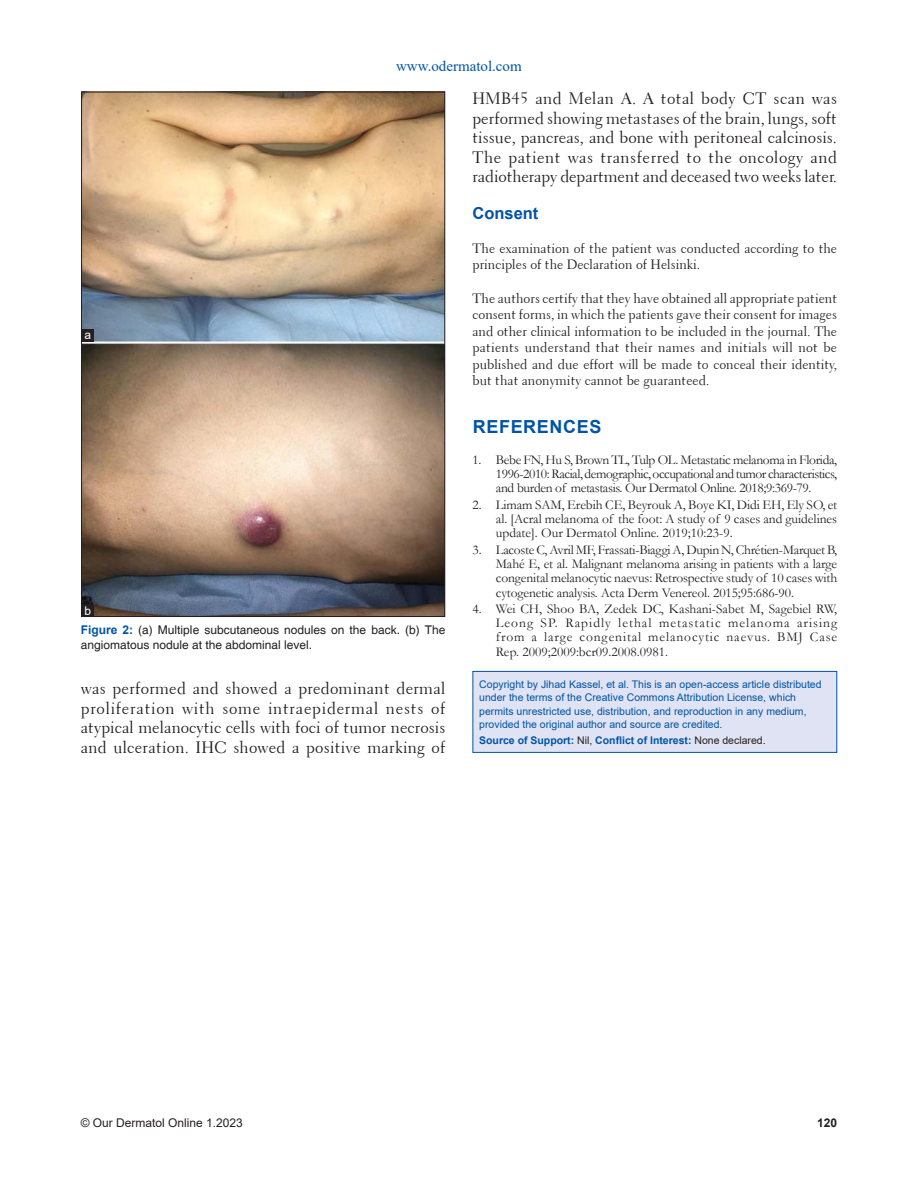
<style>
.page{position:relative;width:918px;height:1188px;background:#fff}
.page>*{position:absolute;margin:0;border:0;box-sizing:border-box;transform-origin:0 0}
.t1{font:700 18px "Arial";letter-spacing:.035em;color:#0054a6}
.t2{font:16.5px/19.5px "Transitional 521 BT Roman A";color:#231f20;text-align:justify}
.t3{font:700 16.5px "Arial";color:#0054a6}
.t4{font:15px "Times New Roman";color:#0054a6}
.t5{font:13.5px/14.2px "Garamond";color:#231f20;text-align:justify}
.t6{font:13.5px/16.5px "Transitional 521 BT Roman A";color:#231f20}
.t7{font:12px/15px "Helvetica";color:#231f20}
.t8{font:12px "Arial";color:#231f20}
.t9{font:700 12px "Arial";color:#231f20}
.t10{font:12px "Arial";color:#fff}
.t11{font:10.5px/13.5px "Arial";color:#0054a6}
.t12{font:700 10.5px "Arial";color:#0054a6}
.s1{font-family:"Arial";font-weight:700;color:#0054a6}
.s2{font-weight:400;color:#231f20}
</style>
<div class="page">
<div style="left:473px;top:671px;width:364px;height:81px;background:#e0e3f3"></div>
<div style="left:472px;top:671px;width:365px;height:82px;border:1px solid #0054a6"></div>
<img style="left:83px;top:94px;width:360px;height:521px">
<div style="left:81px;top:604px;width:13px;height:13px;background:#231f20"></div>
<div style="left:81px;top:329px;width:13px;height:13px;background:#231f20"></div>
<p class="t4" style="left:396px;top:58px;width:127px">www.odermatol.com</p>
<p class="t10" style="left:85px;top:328px;width:8px">a</p>
<p class="t10" style="left:84px;top:604px;width:8px">b</p>
<p class="t7" style="left:81px;top:623px;width:366px"><span class="s1">Figure 2:</span> (a) Multiple subcutaneous nodules on the back. (b) The angiomatous nodule at the abdominal level.</p>
<p class="t2" style="left:81px;top:679px;width:366px">was performed and showed a predominant dermal proliferation with some intraepidermal nests of atypical melanocytic cells with foci of tumor necrosis and ulceration. IHC showed a positive marking of</p>
<p class="t2" style="left:473px;top:89px;width:366px">HMB45 and Melan A. A total body CT scan was performed showing metastases of the brain, lungs, soft tissue, pancreas, and bone with peritoneal calcinosis.<br>The patient was transferred to the oncology and radiotherapy department and deceased two weeks later.</p>
<p class="t3" style="left:472px;top:204px;width:67px">Consent</p>
<p class="t6" style="left:472px;top:240px;width:366px">The examination of the patient was conducted according to the principles of the Declaration of Helsinki.</p>
<p class="t6" style="left:472px;top:290px;width:366px;text-align:justify">The authors certify that they have obtained all appropriate patient consent forms, in which the patients gave their consent for images and other clinical information to be included in the journal. The patients understand that their names and initials will not be published and due effort will be made to conceal their identity, but that anonymity cannot be guaranteed.</p>
<h1 class="t1" style="left:473px;top:416px;width:130px">REFERENCES</h1>
<p class="t5" style="left:496px;top:453px;width:343px;text-indent:-23px">1. Bebe FN, Hu S, Brown TL, Tulp OL. Metastatic melanoma in Florida, 1996-2010: Racial, demographic, occupational and tumor characteristics, and burden of metastasis. Our Dermatol Online. 2018;9:369-79.</p>
<p class="t5" style="left:496px;top:498px;width:343px;text-indent:-23px">2. Limam SAM, Erebih CE, Beyrouk A, Boye KI, Didi EH, Ely SO, et al. [Acral melanoma of the foot: A study of 9 cases and guidelines update]. Our Dermatol Online. 2019;10:23-9.</p>
<p class="t5" style="left:496px;top:543px;width:343px;text-indent:-23px">3. Lacoste C, Avril MF, Frassati-Biaggi A, Dupin N, Chrétien-Marquet B, Mahé E, et al. Malignant melanoma arising in patients with a large congenital melanocytic naevus: Retrospective study of 10 cases with cytogenetic analysis. Acta Derm Venereol. 2015;95:686-90.</p>
<p class="t5" style="left:496px;top:602px;width:343px;text-indent:-23px">4. Wei CH, Shoo BA, Zedek DC, Kashani-Sabet M, Sagebiel RW, Leong SP. Rapidly lethal metastatic melanoma arising from a large congenital melanocytic naevus. BMJ Case Rep. 2009;2009:bcr09.2008.0981.</p>
<p class="t11" style="left:479px;top:677px;width:344px">Copyright by Jihad Kassel, et al. This is an open-access article distributed under the terms of the Creative Commons Attribution License, which permits unrestricted use, distribution, and reproduction in any medium, provided the original author and source are credited.</p>
<p class="t12" style="left:479px;top:734px;width:288px">Source of Support: <span class="s2">Nil,</span> Conflict of Interest: <span class="s2">None declared.</span></p>
<p class="t8" style="left:81px;top:1116px;width:164px">© Our Dermatol Online 1.2023</p>
<p class="t9" style="left:817px;top:1116px;width:22px">120</p>
</div>
